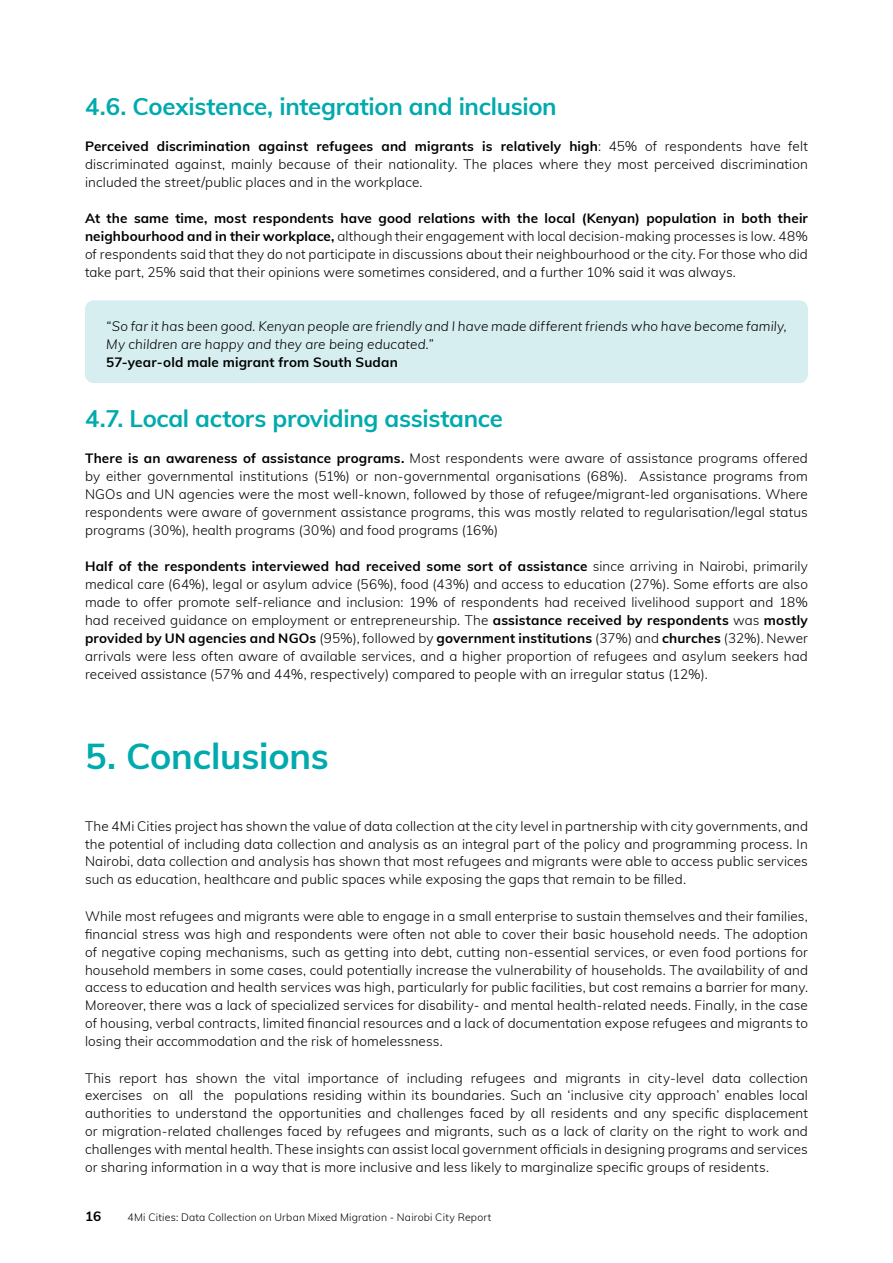
<style>
.page{position:relative;width:893px;height:1263px;background:#fff}
.page>*{position:absolute;margin:0;border:0;box-sizing:border-box;transform-origin:0 0}
.t1{font:700 36px "Muli";letter-spacing:-.005em;color:#00aaad}
.t2{font:700 24px "Muli";letter-spacing:-.015em;color:#00aaad}
.t3{font:300 13.5px/18px "Muli";letter-spacing:.005em;color:#000;text-align:justify}
.t4{font:italic 300 13.5px/18px "Muli";letter-spacing:.01em;color:#000}
.t5{font:700 13.5px "Muli";letter-spacing:.01em;color:#000}
.t6{font:300 10.5px "Muli";letter-spacing:.02em;color:#000}
.s1{font-weight:700}
</style>
<div class="page">
<div style="left:85px;top:300px;width:723px;height:69px;background:#d6eef0;border-radius:9px"></div>
<div style="left:85px;top:341px;width:723px;height:42px;background:#d6eef0;border-radius:9px"></div>
<h2 class="t2" style="left:85px;top:89px;width:473px">4.6. Coexistence, integration and inclusion</h2>
<p class="t3" style="left:85px;top:136px;width:724px"><span class="s1">Perceived discrimination against refugees and migrants is relatively high</span>: 45% of respondents have felt discriminated against, mainly because of their nationality. The places where they most perceived discrimination included the street/public places and in the workplace.</p>
<p class="t3" style="left:85px;top:208px;width:724px"><span class="s1">At the same time, most respondents have good relations with the local (Kenyan) population in both their neighbourhood and in their workplace,</span> although their engagement with local decision-making processes is low. 48% of respondents said that they do not participate in discussions about their neighbourhood or the city. For those who did take part, 25% said that their opinions were sometimes considered, and a further 10% said it was always.</p>
<p class="t4" style="left:106px;top:316px;width:682px">“So far it has been good. Kenyan people are friendly and I have made different friends who have become family,<br>My children are happy and they are being educated.”</p>
<p class="t5" style="left:106px;top:352px;width:293px">57-year-old male migrant from South Sudan</p>
<h2 class="t2" style="left:85px;top:401px;width:419px">4.7. Local actors providing assistance</h2>
<p class="t3" style="left:85px;top:448px;width:724px"><span class="s1">There is an awareness of assistance programs.</span> Most respondents were aware of assistance programs offered by either governmental institutions (51%) or non-governmental organisations (68%). Assistance programs from NGOs and UN agencies were the most well-known, followed by those of refugee/migrant-led organisations. Where respondents were aware of government assistance programs, this was mostly related to regularisation/legal status programs (30%), health programs (30%) and food programs (16%)</p>
<p class="t3" style="left:85px;top:556px;width:724px"><span class="s1">Half of the respondents interviewed had received some sort of assistance</span> since arriving in Nairobi, primarily medical care (64%), legal or asylum advice (56%), food (43%) and access to education (27%). Some efforts are also made to offer promote self-reliance and inclusion: 19% of respondents had received livelihood support and 18% had received guidance on employment or entrepreneurship. The <span class="s1">assistance received by respondents</span> was <span class="s1">mostly provided by UN agencies and NGOs</span> (95%), followed by <span class="s1">government institutions</span> (37%) and <span class="s1">churches</span> (32%). Newer arrivals were less often aware of available services, and a higher proportion of refugees and asylum seekers had received assistance (57% and 44%, respectively) compared to people with an irregular status (12%).</p>
<h1 class="t1" style="left:85px;top:730px;width:245px">5. Conclusions</h1>
<p class="t3" style="left:85px;top:816px;width:724px">The 4Mi Cities project has shown the value of data collection at the city level in partnership with city governments, and the potential of including data collection and analysis as an integral part of the policy and programming process. In Nairobi, data collection and analysis has shown that most refugees and migrants were able to access public services such as education, healthcare and public spaces while exposing the gaps that remain to be filled.</p>
<p class="t3" style="left:85px;top:906px;width:724px">While most refugees and migrants were able to engage in a small enterprise to sustain themselves and their families, financial stress was high and respondents were often not able to cover their basic household needs. The adoption of negative coping mechanisms, such as getting into debt, cutting non-essential services, or even food portions for household members in some cases, could potentially increase the vulnerability of households. The availability of and access to education and health services was high, particularly for public facilities, but cost remains a barrier for many.<br>Moreover, there was a lack of specialized services for disability- and mental health-related needs. Finally, in the case of housing, verbal contracts, limited financial resources and a lack of documentation expose refugees and migrants to losing their accommodation and the risk of homelessness.</p>
<p class="t3" style="left:85px;top:1068px;width:724px">This report has shown the vital importance of including refugees and migrants in city-level data collection exercises on all the populations residing within its boundaries. Such an ‘inclusive city approach’ enables local authorities to understand the opportunities and challenges faced by all residents and any specific displacement or migration-related challenges faced by refugees and migrants, such as a lack of clarity on the right to work and challenges with mental health. These insights can assist local government officials in designing programs and services or sharing information in a way that is more inclusive and less likely to marginalize specific groups of residents.</p>
<p class="t5" style="left:85px;top:1206px;width:18px">16</p>
<p class="t6" style="left:128px;top:1210px;width:365px">4Mi Cities: Data Collection on Urban Mixed Migration - Nairobi City Report</p>
</div>
